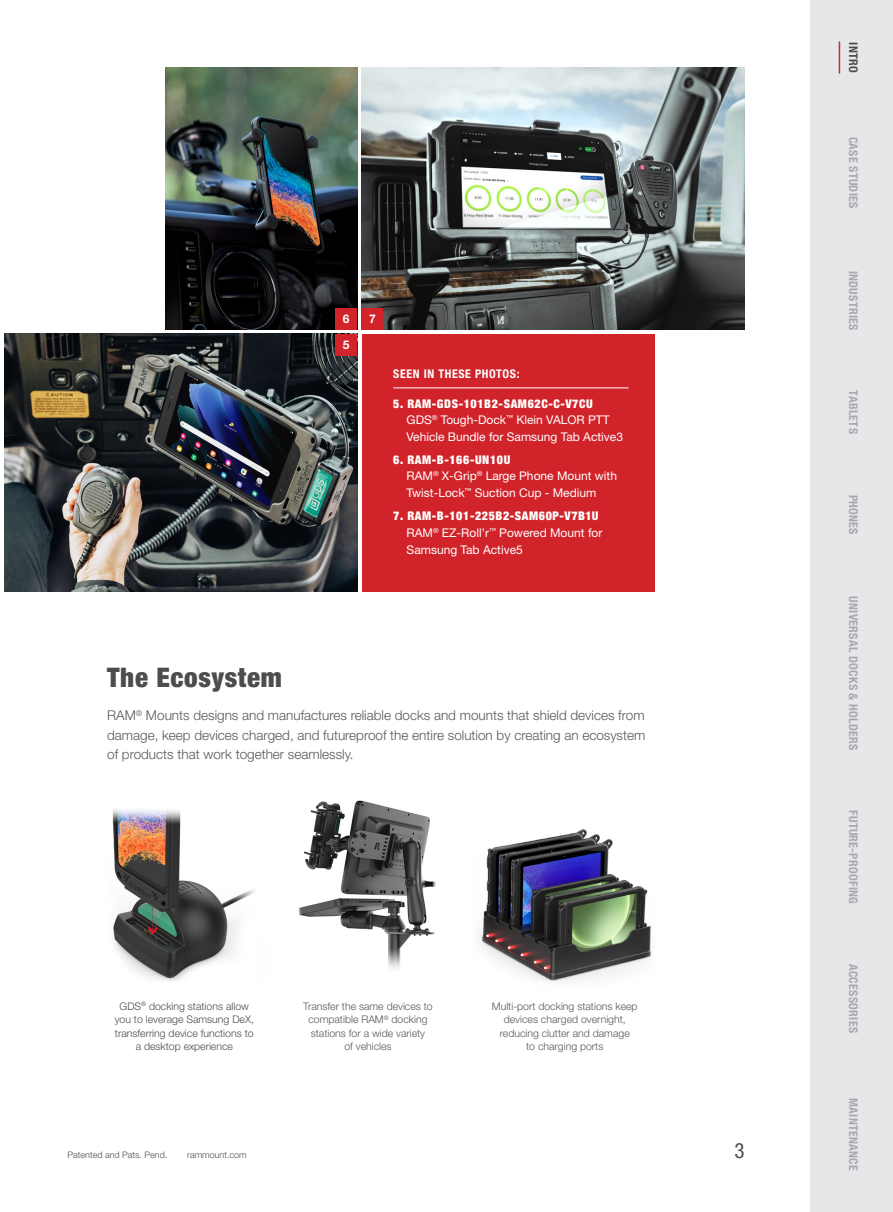
<style>
.page{position:relative;width:893px;height:1212px;background:#fff}
.page>*{position:absolute;margin:0;border:0;box-sizing:border-box;transform-origin:0 0}
.Subtitle_14_points{font:900 condensed 27px "Helvetica Neue LT Std";letter-spacing:.025em;color:#4d4c4f}
.t1{font:condensed 21px "Helvetica Neue LT Std";color:#4b4c4d}
.Body_Copy{font:300 13.5px/19.5px "Helvetica Neue LT Std";color:#57585a;text-align:justify}
.Picture_Captions_45_Light_white_copy{font:12px/16.5px "Helvetica Neue LT Std";color:#fff}
.Subtitle_14_points-2{font:700 condensed 12px "Helvetica Neue LT Std";letter-spacing:.025em;color:#a8a9ad}
.Picture_Caption_White_opy{font:900 condensed 12px "Helvetica Neue LT Std";letter-spacing:.05em;color:#fff}
.Picture_Captions_45_Light_white_copy-2{font:900 condensed 12px "Helvetica Neue LT Std";letter-spacing:.05em;color:#fff}
.SEEN_IN_THIS_PHOTO_WHITE{font:700 condensed 12px "Helvetica Neue LT Std";letter-spacing:.05em;color:#fff}
.t2{font:700 condensed 12px "Helvetica Neue LT Std";letter-spacing:.025em;color:#4b4c4d}
.Picture_Captions_45_Light_white_copy-3{font:700 12px "Helvetica Neue LT Std";color:#fff}
.bODY_cOPY_CENTERED{font:300 10.5px/13.5px "Helvetica Neue LT Std";color:#57585a;text-align:center}
.Body_Copy-2{font:300 10.5px/13.5px "Helvetica Neue LT Std";color:#4b4c4d;text-align:center}
.t3{font:300 9px "Helvetica Neue LT Std";color:#4b4c4d}
</style>
<div class="page">
<img style="left:479px;top:829px;width:172px;height:153px">
<img style="left:112px;top:809px;width:143px;height:172px">
<img style="left:298px;top:800px;width:138px;height:169px">
<div style="left:810px;top:0;width:83px;height:1212px;background:#e6e7e9"></div>
<img style="left:362px;top:68px;width:383px;height:261px">
<div style="left:362px;top:308px;width:21px;height:21px;background:#d1232a"></div>
<img style="left:165px;top:68px;width:192px;height:261px">
<div style="left:335px;top:308px;width:22px;height:21px;background:#d1232a"></div>
<img style="left:5px;top:334px;width:352px;height:257px">
<div style="left:335px;top:334px;width:22px;height:22px;background:#d1232a"></div>
<div style="left:362px;top:334px;width:292px;height:257px;background:#d1232a"></div>
<hr style="left:393px;top:388px;width:236px;height:1px;background:#fff">
<svg style="left:148px;top:906px;width:9px;height:28px"></svg>
<hr style="left:839px;top:42px;width:1px;height:31px;background:#ce1c27">
<p class="Picture_Captions_45_Light_white_copy-3" style="left:343px;top:311px;width:8px">6</p>
<p class="Picture_Captions_45_Light_white_copy-3" style="left:369px;top:311px;width:8px">7</p>
<p class="Picture_Captions_45_Light_white_copy-3" style="left:343px;top:337px;width:8px">5</p>
<p class="SEEN_IN_THIS_PHOTO_WHITE" style="left:393px;top:366px;width:128px">SEEN IN THESE PHOTOS:</p>
<p class="Picture_Caption_White_opy" style="left:393px;top:396px;width:201px">5. RAM-GDS-101B2-SAM62C-C-V7CU</p>
<p class="Picture_Captions_45_Light_white_copy" style="left:407px;top:411px;width:218px">GDS<sup>®</sup> Tough-Dock<sup>™</sup> Klein VALOR PTT<br>Vehicle Bundle for Samsung Tab Active3</p>
<p class="Picture_Caption_White_opy" style="left:393px;top:452px;width:119px">6. RAM-B-166-UN10U</p>
<p class="Picture_Captions_45_Light_white_copy" style="left:407px;top:468px;width:212px">RAM<sup>®</sup> X-Grip<sup>®</sup> Large Phone Mount with<br>Twist-Lock<sup>™</sup> Suction Cup - Medium</p>
<p class="Picture_Captions_45_Light_white_copy-2" style="left:393px;top:508px;width:207px">7. RAM-B-101-225B2-SAM60P-V7B1U</p>
<p class="Picture_Captions_45_Light_white_copy" style="left:407px;top:525px;width:197px">RAM<sup>®</sup> EZ-Roll’r<sup>™</sup> Powered Mount for<br>Samsung Tab Active5</p>
<p class="Subtitle_14_points" style="left:107px;top:661px;width:176px">The Ecosystem</p>
<p class="Body_Copy" style="left:107px;top:706px;width:540px">RAM<sup>®</sup> Mounts designs and manufactures reliable docks and mounts that shield devices from damage, keep devices charged, and futureproof the entire solution by creating an ecosystem of products that work together seamlessly.</p>
<p class="Body_Copy-2" style="left:115px;top:999px;width:141px">GDS<sup>®</sup> docking stations allow you to leverage Samsung DeX, transferring device functions to a desktop experience</p>
<p class="bODY_cOPY_CENTERED" style="left:303px;top:999px;width:131px">Transfer the same devices to compatible RAM<sup>®</sup> docking stations for a wide variety<br>of vehicles</p>
<p class="bODY_cOPY_CENTERED" style="left:492px;top:999px;width:147px">Multi-port docking stations keep devices charged overnight, reducing clutter and damage<br>to charging ports</p>
<p class="t3" style="left:68px;top:1149px;width:101px">Patented and Pats. Pend.</p>
<p class="t3" style="left:187px;top:1149px;width:61px">rammount.com</p>
<h2 class="t1" style="left:734px;top:1138px;width:12px">3</h2>
<p class="t2" style="left:861px;top:42px;width:32px;rotate:90deg">INTRO</p>
<p class="Subtitle_14_points-2" style="left:861px;top:137px;width:73px;rotate:90deg">CASE STUDIES</p>
<p class="Subtitle_14_points-2" style="left:861px;top:271px;width:61px;rotate:90deg">INDUSTRIES</p>
<p class="Subtitle_14_points-2" style="left:861px;top:390px;width:45px;rotate:90deg">TABLETS</p>
<p class="Subtitle_14_points-2" style="left:861px;top:495px;width:41px;rotate:90deg">PHONES</p>
<p class="Subtitle_14_points-2" style="left:861px;top:596px;width:155px;rotate:90deg">UNIVERSAL DOCKS &amp; HOLDERS</p>
<p class="Subtitle_14_points-2" style="left:861px;top:810px;width:95px;rotate:90deg">FUTURE-PROOFING</p>
<p class="Subtitle_14_points-2" style="left:861px;top:964px;width:71px;rotate:90deg">ACCESSORIES</p>
<p class="Subtitle_14_points-2" style="left:861px;top:1098px;width:74px;rotate:90deg">MAINTENANCE</p>
</div>
